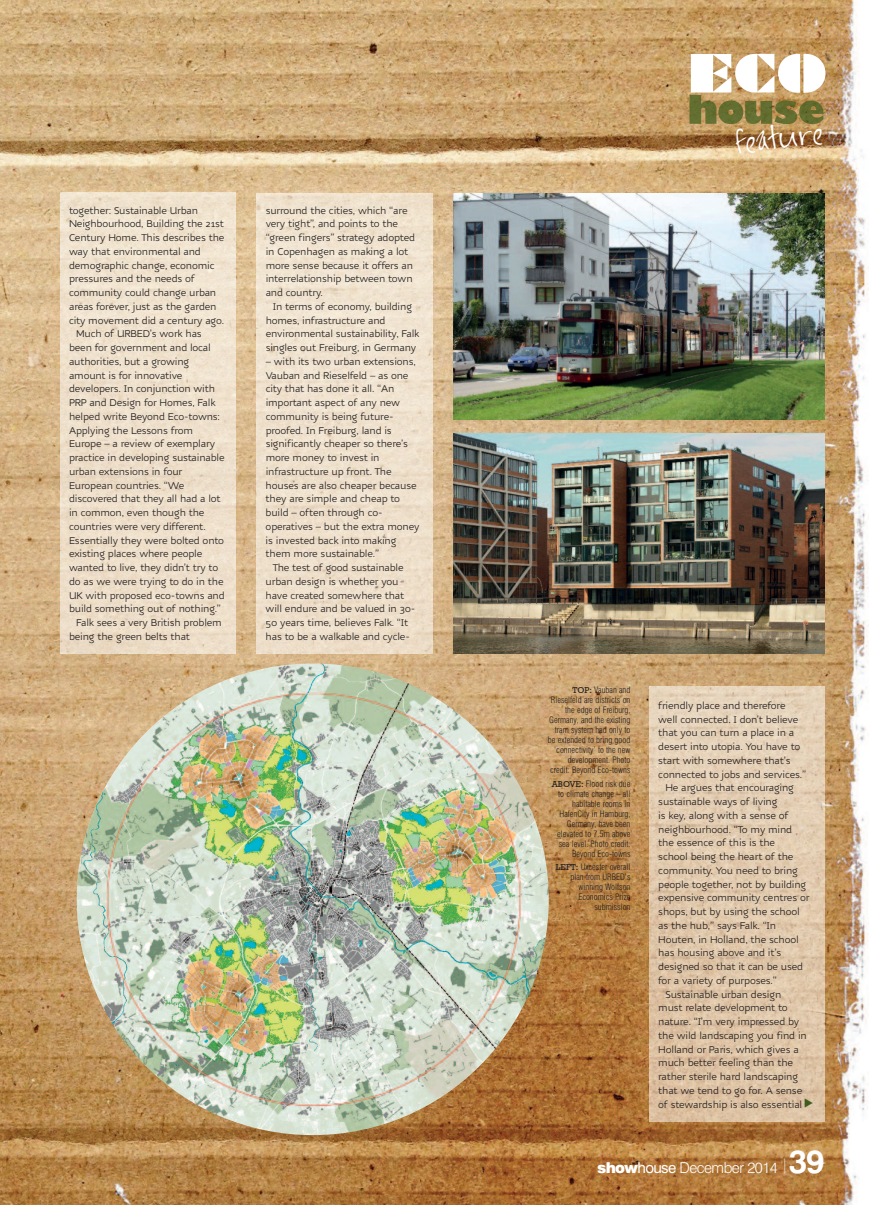
<style>
.page{position:relative;width:869px;height:1205px;background:#fff}
.page>*{position:absolute;margin:0;border:0;box-sizing:border-box;transform-origin:0 0}
.t1{font:50px "Braggadocio";color:#fff}
.t2{font:25px "FG Jayne Print";color:#fff}
.t3{font:300 15px "Swiss 721 BT";letter-spacing:-.03em;color:#fff}
.t4{font:300 10.62px/13.8px "Nubian";letter-spacing:-.02em;color:#231f20}
.t5{font:300 condensed 8.75px/10px "Swiss 721 BT";color:#231f20;text-align:right}
.s1{font-family:"Rockwell";font-weight:400;font-stretch:normal}
.s2{font-weight:900}
.s3{font-weight:400}
.s4{font-weight:700;font-size:32.5px}
</style>
<div class="page">
<img style="left:0;top:0;width:867px;height:1205px">
<img style="left:453px;top:193px;width:371px;height:227px">
<img style="left:453px;top:433px;width:371px;height:221px">
<img style="left:689px;top:95px;width:27px;height:29px">
<img style="left:718px;top:101px;width:105px;height:23px">
<img style="left:60px;top:193px;width:175px;height:461px">
<img style="left:257px;top:194px;width:175px;height:460px">
<img style="left:649px;top:687px;width:175px;height:434px">
<img style="left:77px;top:663px;width:471px;height:472px;border-radius:50%">
<svg style="left:804px;top:1099px;width:8px;height:9px"></svg>
<p class="t4" style="left:69px;top:205px;width:130px">together: Sustainable Urban</p>
<p class="t4" style="left:69px;top:219px;width:156px">Neighbourhood, Building the 21st</p>
<p class="t4" style="left:69px;top:232px;width:157px">Century Home. This describes the</p>
<p class="t4" style="left:69px;top:246px;width:133px">way that environmental and</p>
<p class="t4" style="left:69px;top:260px;width:147px">demographic change, economic</p>
<p class="t4" style="left:69px;top:274px;width:127px">pressures and the needs of</p>
<p class="t4" style="left:69px;top:287px;width:149px">community could change urban</p>
<p class="t4" style="left:69px;top:301px;width:149px">areas forever, just as the garden</p>
<p class="t4" style="left:69px;top:315px;width:157px">city movement did a century ago.</p>
<p class="t4" style="left:76px;top:329px;width:127px">Much of URBED’s work has</p>
<p class="t4" style="left:69px;top:342px;width:143px">been for government and local</p>
<p class="t4" style="left:69px;top:356px;width:122px">authorities, but a growing</p>
<p class="t4" style="left:69px;top:370px;width:115px">amount is for innovative</p>
<p class="t4" style="left:69px;top:384px;width:147px">developers. In conjunction with</p>
<p class="t4" style="left:69px;top:397px;width:148px">PRP and Design for Homes, Falk</p>
<p class="t4" style="left:69px;top:411px;width:152px">helped write Beyond Eco-towns:</p>
<p class="t4" style="left:69px;top:425px;width:126px">Applying the Lessons from</p>
<p class="t4" style="left:69px;top:439px;width:147px">Europe – a review of exemplary</p>
<p class="t4" style="left:69px;top:452px;width:157px">practice in developing sustainable</p>
<p class="t4" style="left:69px;top:466px;width:115px">urban extensions in four</p>
<p class="t4" style="left:69px;top:480px;width:117px">European countries. “We</p>
<p class="t4" style="left:69px;top:494px;width:153px">discovered that they all had a lot</p>
<p class="t4" style="left:69px;top:507px;width:137px">in common, even though the</p>
<p class="t4" style="left:69px;top:521px;width:138px">countries were very different.</p>
<p class="t4" style="left:69px;top:535px;width:156px">Essentially they were bolted onto</p>
<p class="t4" style="left:69px;top:549px;width:135px">existing places where people</p>
<p class="t4" style="left:69px;top:562px;width:151px">wanted to live, they didn’t try to</p>
<p class="t4" style="left:69px;top:576px;width:156px">do as we were trying to do in the</p>
<p class="t4" style="left:69px;top:590px;width:157px">UK with proposed eco-towns and</p>
<p class="t4" style="left:69px;top:604px;width:153px">build something out of nothing.”</p>
<p class="t4" style="left:76px;top:617px;width:147px">Falk sees a very British problem</p>
<p class="t4" style="left:69px;top:631px;width:122px">being the green belts that</p>
<p class="t4" style="left:265px;top:205px;width:151px">surround the cities, which “are very tight”, and points to the “green fingers” strategy adopted in Copenhagen as making a lot more sense because it offers an interrelationship between town and country.</p>
<p class="t4" style="left:265px;top:301px;width:155px;text-indent:7px">In terms of economy, building homes, infrastructure and environmental sustainability, Falk singles out Freiburg, in Germany</p>
<p class="t4" style="left:265px;top:356px;width:155px">– with its two urban extensions,<br>Vauban and Rieselfeld – as one city that has done it all. “An important aspect of any new community is being future&shy;proofed. In Freiburg, land is significantly cheaper so there’s more money to invest in infrastructure up front. The houses are also cheaper because they are simple and cheap to build – often through co&shy;operatives – but the extra money is invested back into making them more sustainable.”</p>
<p class="t4" style="left:265px;top:562px;width:151px;text-indent:7px">The test of good sustainable urban design is whether you have created somewhere that will endure and be valued in 30-<br>50 years time, believes Falk. “It has to be a walkable and cycle-</p>
<h1 class="t1" style="left:687px;top:46px;width:140px">ECO</h1>
<h2 class="t2" style="left:734px;top:129px;width:90px;rotate:-6deg">feature</h2>
<p class="t5" style="left:547px;top:686px;width:84px"><span class="s1">TOP:</span> Vauban and<br>Rieselfeld are districts on the edge of Freiburg,<br>Germany, and the existing tram system had only to be extended to bring good ‘connectivity’ to the new development. Photo credit: Beyond Eco-towns</p>
<p class="t5" style="left:551px;top:779px;width:80px"><span class="s1">ABOVE:</span> Flood risk due to climate change – all habitable rooms in<br>HafenCity in Hamburg,<br>Germany, have been elevated to 7.5m above sea level. Photo credit:<br>Beyond Eco-towns</p>
<p class="t5" style="left:555px;top:863px;width:76px"><span class="s1">LEFT:</span> Uxcester overall plan from URBED’s winning Wolfson<br>Economics Prize submission</p>
<p class="t4" style="left:658px;top:700px;width:129px">friendly place and therefore</p>
<p class="t4" style="left:658px;top:714px;width:141px">well connected. I don’t believe</p>
<p class="t4" style="left:658px;top:727px;width:137px">that you can turn a place in a</p>
<p class="t4" style="left:658px;top:741px;width:143px">desert into utopia. You have to</p>
<p class="t4" style="left:658px;top:755px;width:134px">start with somewhere that’s</p>
<p class="t4" style="left:658px;top:769px;width:149px">connected to jobs and services.”</p>
<p class="t4" style="left:665px;top:782px;width:130px">He argues that encouraging</p>
<p class="t4" style="left:658px;top:796px;width:121px">sustainable ways of living</p>
<p class="t4" style="left:658px;top:810px;width:132px">is key, along with a sense of</p>
<p class="t4" style="left:658px;top:824px;width:135px">neighbourhood. “To my mind</p>
<p class="t4" style="left:658px;top:837px;width:118px">the essence of this is the</p>
<p class="t4" style="left:658px;top:851px;width:137px">school being the heart of the</p>
<p class="t4" style="left:658px;top:865px;width:141px">community. You need to bring</p>
<p class="t4" style="left:658px;top:879px;width:149px">people together, not by building</p>
<p class="t4" style="left:658px;top:892px;width:153px">expensive community centres or</p>
<p class="t4" style="left:658px;top:906px;width:143px">shops, but by using the school</p>
<p class="t4" style="left:658px;top:920px;width:119px">as the hub,” says Falk. “In</p>
<p class="t4" style="left:658px;top:934px;width:142px">Houten, in Holland, the school</p>
<p class="t4" style="left:658px;top:947px;width:124px">has housing above and it’s</p>
<p class="t4" style="left:658px;top:961px;width:146px">designed so that it can be used</p>
<p class="t4" style="left:658px;top:975px;width:120px">for a variety of purposes.”</p>
<p class="t4" style="left:665px;top:989px;width:117px">Sustainable urban design</p>
<p class="t4" style="left:658px;top:1002px;width:131px">must relate development to</p>
<p class="t4" style="left:658px;top:1016px;width:142px">nature. “I’m very impressed by</p>
<p class="t4" style="left:658px;top:1030px;width:150px">the wild landscaping you find in</p>
<p class="t4" style="left:658px;top:1044px;width:142px">Holland or Paris, which gives a</p>
<p class="t4" style="left:658px;top:1057px;width:136px">much better feeling than the</p>
<p class="t4" style="left:658px;top:1071px;width:141px">rather sterile hard landscaping</p>
<p class="t4" style="left:658px;top:1085px;width:145px">that we tend to go for. A sense</p>
<p class="t4" style="left:658px;top:1099px;width:145px">of stewardship is also essential</p>
<h3 class="t3" style="left:597px;top:1162px;width:229px"><span class="s2">show</span><span class="s3">house</span> December 2014 <sup>|</sup><span class="s4">39</span></h3>
</div>
